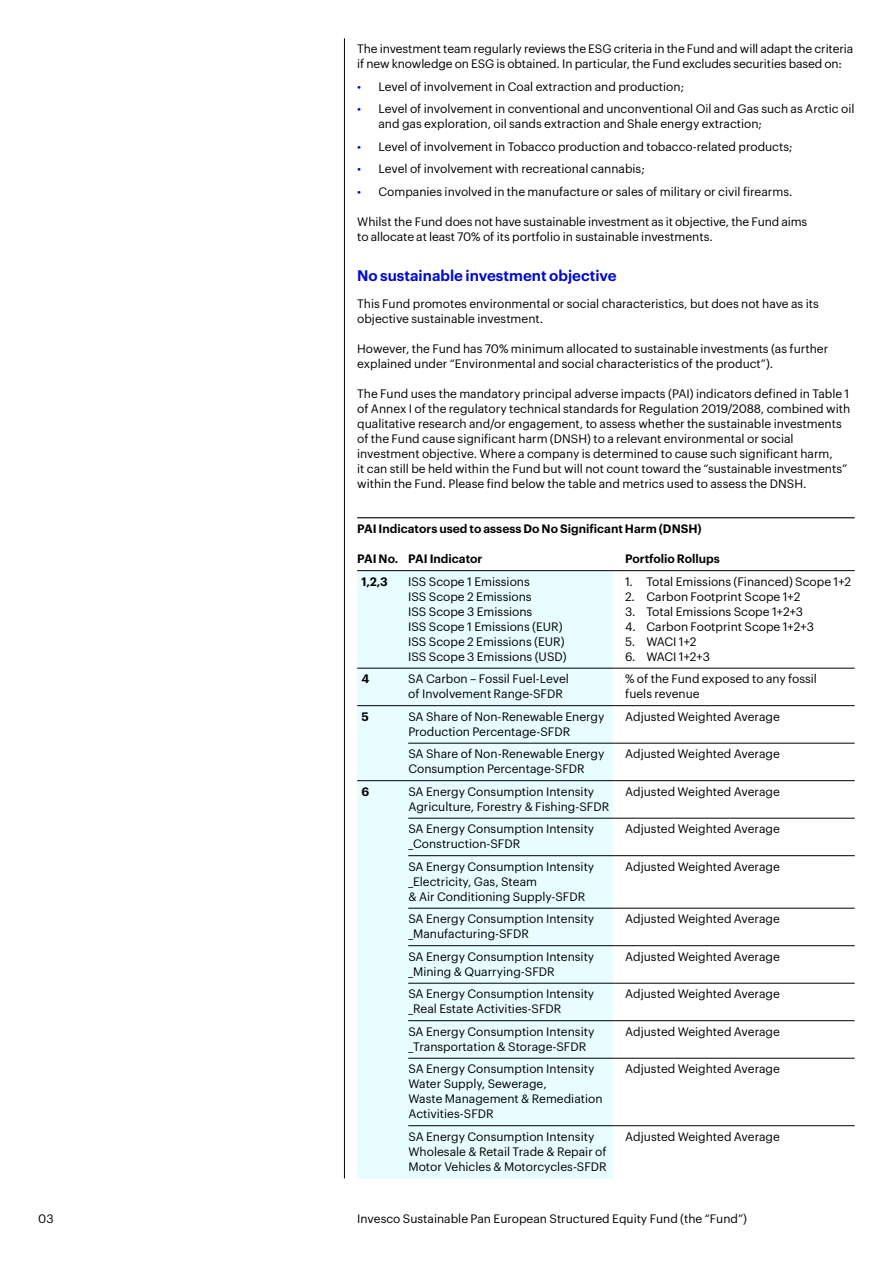
<style>
.page{position:relative;width:893px;height:1263px;background:#fff}
.page>*{position:absolute;margin:0;border:0;box-sizing:border-box;transform-origin:0 0}
.t1{font:600 15px "Graphik";color:#000ad2}
.t2{font:12px/15px "Graphik";color:#000}
.t3{font:600 12px "Graphik";color:#000}
.s1{color:#000ad2}
</style>
<div class="page">
<hr style="left:344px;top:38px;width:1px;height:1140px;background:#000">
<div style="left:357px;top:571px;width:255px;height:607px;background:#e7fdff"></div>
<hr style="left:357px;top:517px;width:498px;height:1px;background:#000">
<hr style="left:357px;top:570px;width:498px;height:1px;background:#000">
<hr style="left:357px;top:668px;width:498px;height:1px;background:#000">
<hr style="left:357px;top:705px;width:498px;height:1px;background:#000">
<hr style="left:408px;top:743px;width:447px;height:1px;background:#000">
<hr style="left:357px;top:780px;width:498px;height:1px;background:#000">
<hr style="left:408px;top:818px;width:447px;height:1px;background:#000">
<hr style="left:408px;top:855px;width:447px;height:1px;background:#000">
<hr style="left:408px;top:908px;width:447px;height:1px;background:#000">
<hr style="left:408px;top:945px;width:447px;height:1px;background:#000">
<hr style="left:408px;top:983px;width:447px;height:1px;background:#000">
<hr style="left:408px;top:1020px;width:447px;height:1px;background:#000">
<hr style="left:408px;top:1058px;width:447px;height:1px;background:#000">
<hr style="left:408px;top:1125px;width:447px;height:1px;background:#000">
<p class="t2" style="left:357px;top:40px;width:498px">The investment team regularly reviews the ESG criteria in the Fund and will adapt the criteria if new knowledge on ESG is obtained. In particular, the Fund excludes securities based on:</p>
<p class="t2" style="left:357px;top:78px;width:328px"><span class="s1">•</span> Level of involvement in Coal extraction and production;</p>
<p class="t2" style="left:378px;top:100px;width:477px;text-indent:-21px"><span class="s1">•</span> Level of involvement in conventional and unconventional Oil and Gas such as Arctic oil and gas exploration, oil sands extraction and Shale energy extraction;</p>
<p class="t2" style="left:357px;top:138px;width:437px"><span class="s1">•</span> Level of involvement in Tobacco production and tobacco-related products;</p>
<p class="t2" style="left:357px;top:160px;width:289px"><span class="s1">•</span> Level of involvement with recreational cannabis;</p>
<p class="t2" style="left:357px;top:183px;width:437px"><span class="s1">•</span> Companies involved in the manufacture or sales of military or civil firearms.</p>
<p class="t2" style="left:357px;top:213px;width:452px">Whilst the Fund does not have sustainable investment as it objective, the Fund aims to allocate at least 70% of its portfolio in sustainable investments.</p>
<p class="t1" style="left:357px;top:264px;width:261px">No sustainable investment objective</p>
<p class="t2" style="left:357px;top:295px;width:463px">This Fund promotes environmental or social characteristics, but does not have as its objective sustainable investment.</p>
<p class="t2" style="left:357px;top:340px;width:472px">However, the Fund has 70% minimum allocated to sustainable investments (as further explained under “Environmental and social characteristics of the product”).</p>
<p class="t2" style="left:357px;top:385px;width:495px">The Fund uses the mandatory principal adverse impacts (PAI) indicators defined in Table 1 of Annex I of the regulatory technical standards for Regulation 2019/2088, combined with qualitative research and/or engagement, to assess whether the sustainable investments of the Fund cause significant harm (DNSH) to a relevant environmental or social investment objective. Where a company is determined to cause such significant harm,<br>it can still be held within the Fund but will not count toward the “sustainable investments” within the Fund. Please find below the table and metrics used to assess the DNSH.</p>
<p class="t3" style="left:357px;top:520px;width:346px">PAI Indicators used to assess Do No Significant Harm (DNSH)</p>
<p class="t3" style="left:357px;top:550px;width:127px">PAI No. PAI Indicator</p>
<p class="t3" style="left:625px;top:550px;width:96px">Portfolio Rollups</p>
<p class="t3" style="left:361px;top:572px;width:28px">1,2,3</p>
<p class="t2" style="left:408px;top:573px;width:123px">ISS Scope 1 Emissions</p>
<p class="t2" style="left:625px;top:573px;width:228px">1. Total Emissions (Financed) Scope 1+2</p>
<p class="t2" style="left:408px;top:588px;width:125px">ISS Scope 2 Emissions</p>
<p class="t2" style="left:625px;top:588px;width:177px">2. Carbon Footprint Scope 1+2</p>
<p class="t2" style="left:408px;top:603px;width:126px">ISS Scope 3 Emissions</p>
<p class="t2" style="left:625px;top:603px;width:180px">3. Total Emissions Scope 1+2+3</p>
<p class="t2" style="left:408px;top:618px;width:156px">ISS Scope 1 Emissions (EUR)</p>
<p class="t2" style="left:625px;top:618px;width:190px">4. Carbon Footprint Scope 1+2+3</p>
<p class="t2" style="left:408px;top:633px;width:158px">ISS Scope 2 Emissions (EUR)</p>
<p class="t2" style="left:625px;top:633px;width:73px">5. WACI 1+2</p>
<p class="t2" style="left:408px;top:648px;width:160px">ISS Scope 3 Emissions (USD)</p>
<p class="t2" style="left:625px;top:648px;width:86px">6. WACI 1+2+3</p>
<p class="t3" style="left:361px;top:670px;width:9px">4</p>
<p class="t2" style="left:408px;top:670px;width:162px">SA Carbon – Fossil Fuel-Level</p>
<p class="t2" style="left:625px;top:670px;width:193px">% of the Fund exposed to any fossil</p>
<p class="t2" style="left:408px;top:685px;width:156px">of Involvement Range-SFDR</p>
<p class="t2" style="left:625px;top:685px;width:76px">fuels revenue</p>
<p class="t3" style="left:362px;top:707px;width:9px">5</p>
<p class="t2" style="left:408px;top:708px;width:198px">SA Share of Non-Renewable Energy</p>
<p class="t2" style="left:625px;top:708px;width:156px">Adjusted Weighted Average</p>
<p class="t2" style="left:408px;top:719px;width:198px;line-height:22.5px">Production Percentage-SFDR<br>SA Share of Non-Renewable Energy</p>
<p class="t2" style="left:625px;top:745px;width:156px">Adjusted Weighted Average</p>
<p class="t2" style="left:408px;top:760px;width:178px">Consumption Percentage-SFDR</p>
<p class="t3" style="left:362px;top:782px;width:9px">6</p>
<p class="t2" style="left:408px;top:783px;width:187px">SA Energy Consumption Intensity</p>
<p class="t2" style="left:625px;top:783px;width:156px">Adjusted Weighted Average</p>
<p class="t2" style="left:408px;top:794px;width:202px;line-height:22.5px">Agriculture, Forestry &amp; Fishing-SFDR<br>SA Energy Consumption Intensity</p>
<p class="t2" style="left:625px;top:820px;width:156px">Adjusted Weighted Average</p>
<p class="t2" style="left:408px;top:832px;width:187px;line-height:22.5px">_Construction-SFDR<br>SA Energy Consumption Intensity</p>
<p class="t2" style="left:625px;top:858px;width:156px">Adjusted Weighted Average</p>
<p class="t2" style="left:408px;top:873px;width:178px">_Electricity, Gas, Steam<br>&amp; Air Conditioning Supply-SFDR</p>
<p class="t2" style="left:408px;top:910px;width:187px">SA Energy Consumption Intensity</p>
<p class="t2" style="left:625px;top:910px;width:156px">Adjusted Weighted Average</p>
<p class="t2" style="left:408px;top:922px;width:187px;line-height:22.5px">_Manufacturing-SFDR<br>SA Energy Consumption Intensity</p>
<p class="t2" style="left:625px;top:948px;width:156px">Adjusted Weighted Average</p>
<p class="t2" style="left:408px;top:959px;width:187px;line-height:22.5px">_Mining &amp; Quarrying-SFDR<br>SA Energy Consumption Intensity</p>
<p class="t2" style="left:408px;top:997px;width:187px;line-height:22.5px">_Real Estate Activities-SFDR<br>SA Energy Consumption Intensity</p>
<p class="t2" style="left:408px;top:1034px;width:187px;line-height:22.5px">_Transportation &amp; Storage-SFDR<br>SA Energy Consumption Intensity</p>
<p class="t2" style="left:625px;top:985px;width:156px">Adjusted Weighted Average</p>
<p class="t2" style="left:625px;top:1023px;width:156px">Adjusted Weighted Average</p>
<p class="t2" style="left:625px;top:1060px;width:156px">Adjusted Weighted Average</p>
<p class="t2" style="left:408px;top:1075px;width:196px">Water Supply, Sewerage,<br>Waste Management &amp; Remediation<br>Activities-SFDR</p>
<p class="t2" style="left:408px;top:1128px;width:187px">SA Energy Consumption Intensity</p>
<p class="t2" style="left:625px;top:1128px;width:156px">Adjusted Weighted Average</p>
<p class="t2" style="left:408px;top:1143px;width:200px">Wholesale &amp; Retail Trade &amp; Repair of<br>Motor Vehicles &amp; Motorcycles-SFDR</p>
<p class="t2" style="left:38px;top:1210px;width:17px">03</p>
<p class="t2" style="left:357px;top:1210px;width:391px">Invesco Sustainable Pan European Structured Equity Fund (the “Fund”)</p>
</div>
